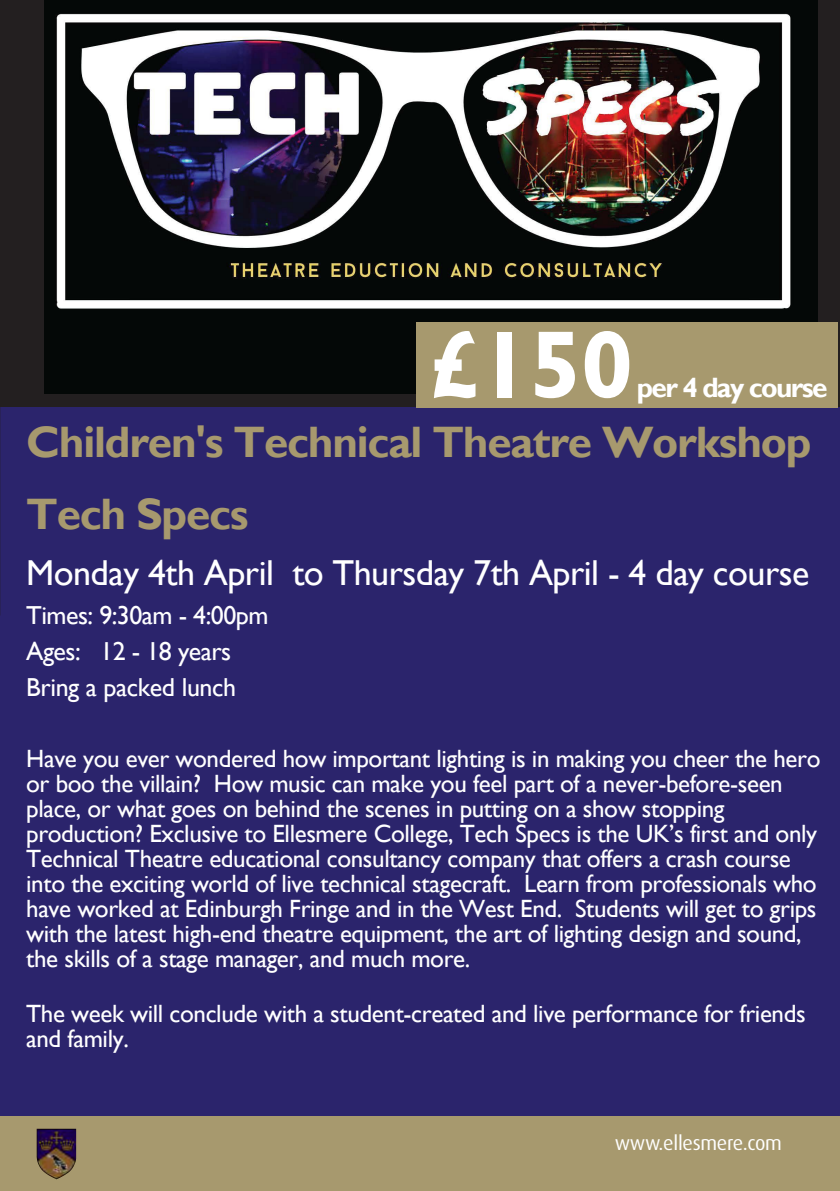
<style>
.page{position:relative;width:840px;height:1191px;background:#fff}
.page>*{position:absolute;margin:0;border:0;box-sizing:border-box;transform-origin:0 0}
.t1{font:700 96px "Gill Sans";color:#fff}
.t2{font:700 44px/71.8px "Gill Sans";letter-spacing:-.025em;color:#a7996e}
.t3{font:36px "Gill Sans";letter-spacing:-.015em;color:#fff}
.t4{font:700 28px "Gill Sans";letter-spacing:-.06em;color:#fff}
.t5{font:26px/36px "Gill Sans";letter-spacing:-.02em;color:#fff}
.t6{font:25px/25px "Gill Sans";letter-spacing:-.015em;color:#fff}
.t7{font:20px "Dax";letter-spacing:-.015em;color:#fff}
</style>
<div class="page">
<div style="left:0;top:397px;width:839px;height:793px;background:#2b246c"></div>
<div style="left:0;top:0;width:839px;height:406px;background:#231f20"></div>
<div style="left:0;top:1116px;width:839px;height:75px;background:#a7996e"></div>
<img style="left:0;top:0;width:1px;height:615px">
<img style="left:37px;top:1128px;width:40px;height:51px">
<img style="left:44px;top:0;width:772px;height:394px">
<div style="left:416px;top:322px;width:421px;height:85px;background:#a7996e"></div>
<h1 class="t1" style="left:429px;top:307px;width:205px">£150</h1>
<p class="t4" style="left:636px;top:371px;width:192px">per 4 day course</p>
<h2 class="t2" style="left:26px;top:408px;width:786px">Children's Technical Theatre Workshop<br>Tech Specs</h2>
<h3 class="t3" style="left:26px;top:552px;width:784px">Monday 4th April to Thursday 7th April - 4 day course</h3>
<p class="t5" style="left:26px;top:597px;width:243px">Times: 9:30am - 4:00pm<br>Ages: 12 - 18 years<br>Bring a packed lunch</p>
<p class="t6" style="left:26px;top:747px;width:795px">Have you ever wondered how important lighting is in making you cheer the hero or boo the villain? How music can make you feel part of a never-before-seen place, or what goes on behind the scenes in putting on a show stopping production? Exclusive to Ellesmere College, Tech Specs is the UK’s first and only Technical Theatre educational consultancy company that offers a crash course into the exciting world of live technical stagecraft. Learn from professionals who have worked at Edinburgh Fringe and in the West End. Students will get to grips with the latest high-end theatre equipment, the art of lighting design and sound, the skills of a stage manager, and much more.</p>
<p class="t6" style="left:26px;top:1002px;width:780px">The week will conclude with a student-created and live performance for friends and family.</p>
<p class="t7" style="left:614px;top:1131px;width:169px">www.ellesmere.com</p>
</div>
